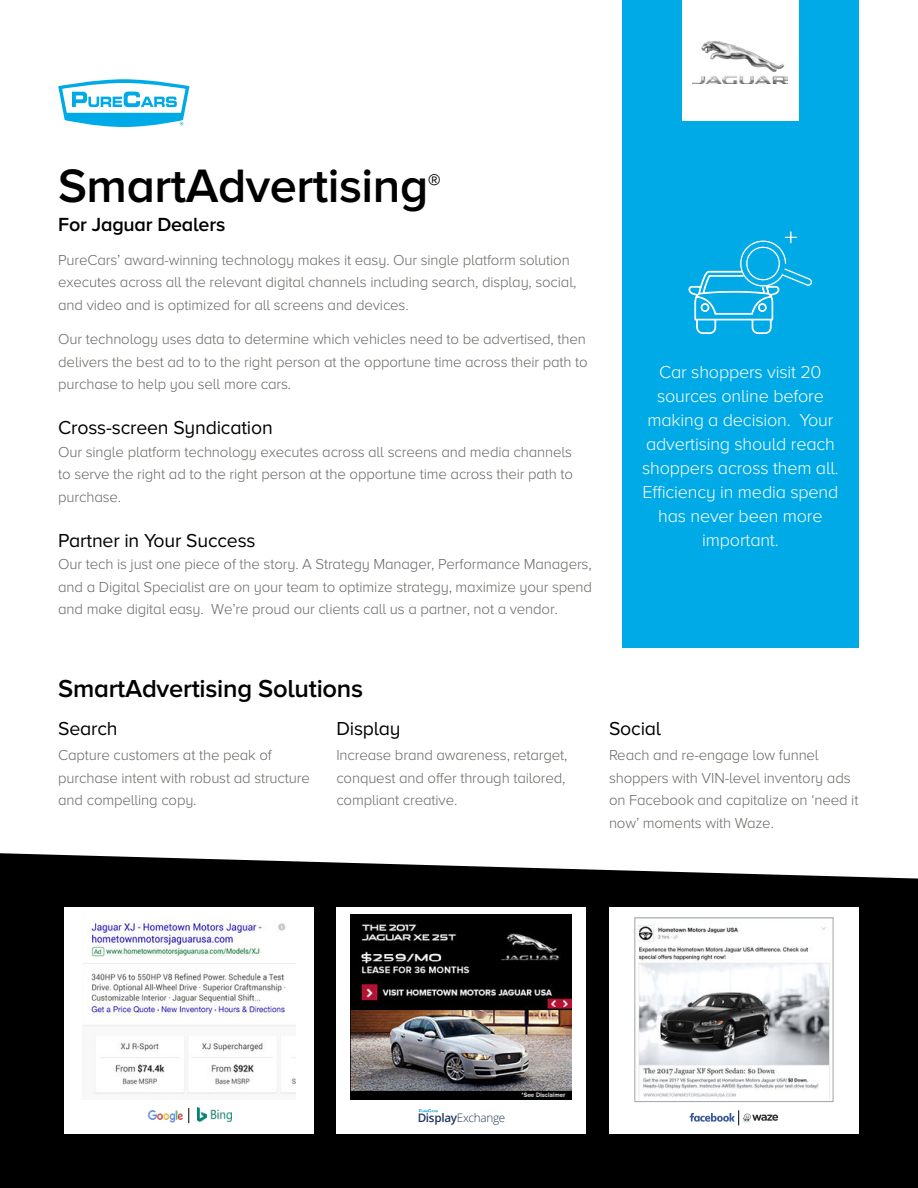
<style>
.page{position:relative;width:918px;height:1188px;background:#fff}
.page>*{position:absolute;margin:0;border:0;box-sizing:border-box;transform-origin:0 0}
.t1{font:600 48.6px "Proxima Nova A";letter-spacing:-.01em;color:#000}
.t2{font:600 25.5px "Proxima Nova A";letter-spacing:-.01em;color:#000}
.t3{font:600 19.65px "Proxima Nova A";letter-spacing:-.01em;color:#000}
.t4{font:19.5px "Proxima Nova A";letter-spacing:-.01em;color:#000}
.t5{font:300 18px/24px "Proxima Nova A";letter-spacing:-.01em;color:#fff;text-align:center}
.t6{font:300 15px/22.5px "Proxima Nova A";letter-spacing:-.01em;color:#686763}
.t7{font:300 11.7px "Open Sans";letter-spacing:-.025em;color:#1e355b}
.s1{font-weight:600}
</style>
<div class="page">
<svg style="left:0;top:853px;width:918px;height:335px;background:#161616"></svg>
<div style="left:336px;top:908px;width:250px;height:226px;background:#fff"></div>
<div style="left:64px;top:908px;width:250px;height:226px;background:#fff"></div>
<div style="left:609px;top:908px;width:250px;height:226px;background:#fff"></div>
<svg style="left:58px;top:79px;width:131px;height:48px"></svg>
<div style="left:622px;top:0;width:237px;height:647px;background:#00aae7"></div>
<svg style="left:688px;top:231px;width:125px;height:103px"></svg>
<svg style="left:419px;top:1109px;width:19px;height:3px"></svg>
<img style="left:147px;top:1111px;width:37px;height:12px">
<img style="left:198px;top:1108px;width:34px;height:14px">
<svg style="left:189px;top:1108px;width:1px;height:15px"></svg>
<svg style="left:690px;top:1110px;width:88px;height:15px"></svg>
<div style="left:682px;top:0;width:117px;height:121px;background:#fff"></div>
<img style="left:693px;top:41px;width:95px;height:43px">
<img style="left:82px;top:920px;width:213px;height:175px">
<img style="left:638px;top:925px;width:192px;height:175px">
<div style="left:635px;top:918px;width:198px;height:184px;border:1px solid #9ea6ab"></div>
<img style="left:351px;top:915px;width:221px;height:184px">
<h1 class="t1" style="left:58px;top:165px;width:384px">SmartAdvertising<sup>®</sup></h1>
<h3 class="t3" style="left:58px;top:216px;width:169px">For Jaguar Dealers</h3>
<p class="t6" style="left:58px;top:250px;width:520px">PureCars’ award-winning technology makes it easy. Our single platform solution executes across all the relevant digital channels including search, display, social, and video and is optimized for all screens and devices.</p>
<p class="t6" style="left:58px;top:329px;width:531px">Our technology uses data to determine which vehicles need to be advertised, then delivers the best ad to to the right person at the opportune time across their path to purchase to help you sell more cars.</p>
<h3 class="t4" style="left:58px;top:420px;width:216px">Cross-screen Syndication</h3>
<p class="t6" style="left:58px;top:442px;width:516px;text-align:justify">Our single platform technology executes across all screens and media channels to serve the right ad to the right person at the opportune time across their path to purchase.</p>
<h3 class="t4" style="left:58px;top:532px;width:199px">Partner in Your Success</h3>
<p class="t6" style="left:58px;top:554px;width:535px;text-align:justify">Our tech is just one piece of the story. A Strategy Manager, Performance Managers, and a Digital Specialist are on your team to optimize strategy, maximize your spend and make digital easy. We’re proud our clients call us a partner, not a vendor.</p>
<p class="t5" style="left:642px;top:361px;width:198px">Car shoppers visit 20 sources online before making a decision. Your advertising should reach shoppers across them all.<br>Efficiency in media spend has never been more important.</p>
<h2 class="t2" style="left:58px;top:678px;width:307px">SmartAdvertising Solutions</h2>
<h3 class="t4" style="left:58px;top:720px;width:61px">Search</h3>
<h3 class="t4" style="left:336px;top:720px;width:66px">Display</h3>
<h3 class="t4" style="left:609px;top:720px;width:54px">Social</h3>
<p class="t6" style="left:58px;top:745px;width:253px">Capture customers at the peak of purchase intent with robust ad structure and compelling copy.</p>
<p class="t6" style="left:336px;top:745px;width:233px">Increase brand awareness, retarget, conquest and offer through tailored, compliant creative.</p>
<p class="t6" style="left:609px;top:745px;width:251px">Reach and re-engage low funnel shoppers with VIN-level inventory ads on Facebook and capitalize on ‘need it now’ moments with Waze.</p>
<p class="t7" style="left:418px;top:1113px;width:89px"><span class="s1">Display</span>Exchange</p>
</div>
